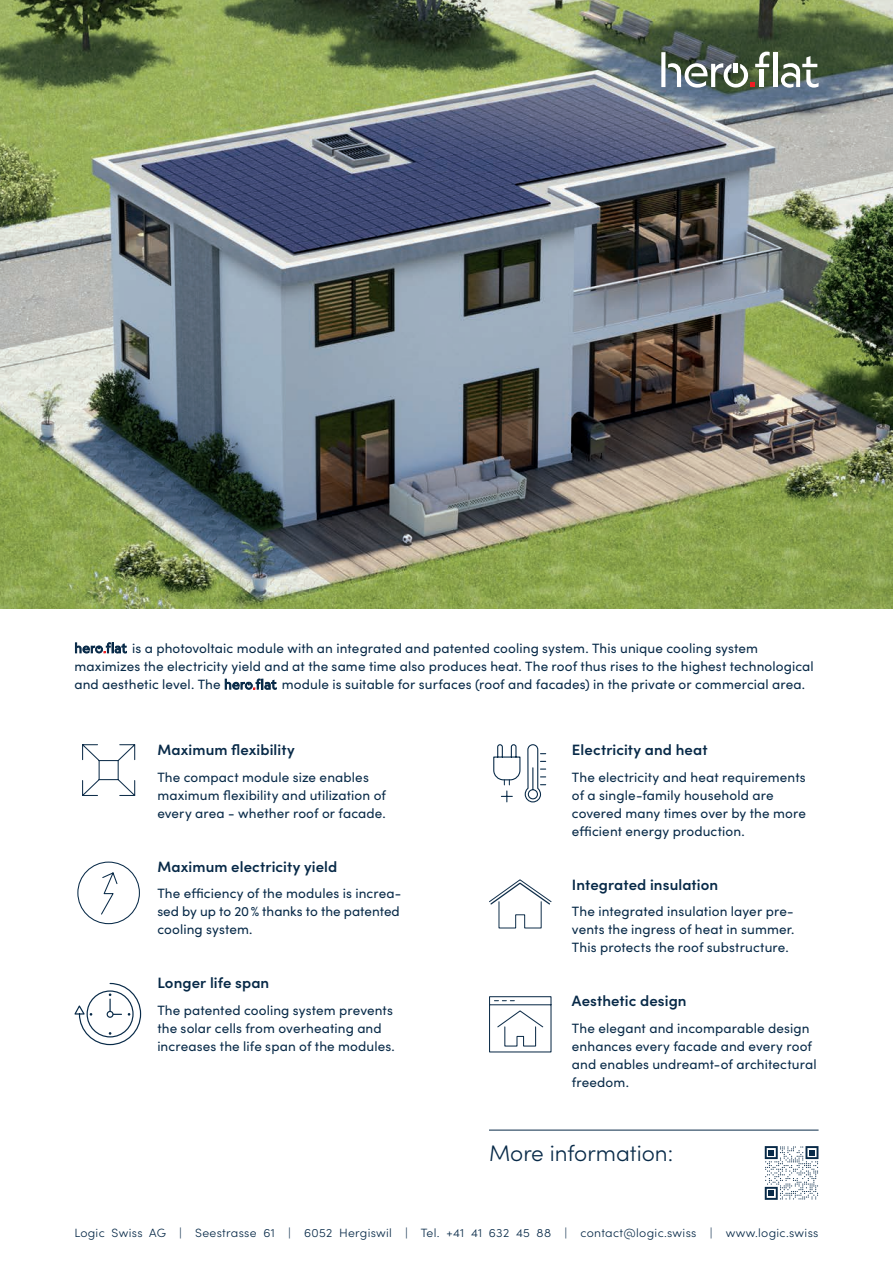
<style>
.page{position:relative;width:893px;height:1263px;background:#fff}
.page>*{position:absolute;margin:0;border:0;box-sizing:border-box;transform-origin:0 0}
.t1{font:300 22.5px "Sofia Pro";color:#082a48}
.t2{font:600 15px "Sofia Pro";letter-spacing:.005em;color:#082a48}
.t3{font:13.5px/18px "Sofia Pro";letter-spacing:.01em;color:#082a48}
.t4{font:300 12px "Sofia Pro";letter-spacing:.025em;color:#082a48}
</style>
<div class="page">
<svg style="left:75px;top:642px;width:52px;height:11px"></svg>
<svg style="left:225px;top:679px;width:52px;height:10px"></svg>
<img style="left:0;top:0;width:893px;height:608px">
<hr style="left:773px;top:52px;width:4px;height:35px;background:#fff">
<svg style="left:661px;top:52px;width:109px;height:36px"></svg>
<svg style="left:781px;top:56px;width:38px;height:32px"></svg>
<svg style="left:77px;top:861px;width:63px;height:63px"></svg>
<svg style="left:74px;top:982px;width:68px;height:64px"></svg>
<div style="left:107px;top:1011px;width:7px;height:7px;border:1px solid #082a48;border-radius:50%"></div>
<svg style="left:82px;top:744px;width:53px;height:52px"></svg>
<svg style="left:489px;top:996px;width:62px;height:56px"></svg>
<svg style="left:489px;top:879px;width:62px;height:49px"></svg>
<svg style="left:493px;top:744px;width:53px;height:58px"></svg>
<svg style="left:765px;top:1146px;width:53px;height:54px"></svg>
<hr style="left:489px;top:1130px;width:330px;height:1px;background:#082a48">
<p class="t3" style="left:74px;top:639px;width:741px;text-indent:58px">is a photovoltaic module with an integrated and patented cooling system. This unique cooling system maximizes the electricity yield and at the same time also produces heat. The roof thus rises to the highest technological and aesthetic level. The</p>
<p class="t3" style="left:282px;top:675px;width:525px">module is suitable for surfaces (roof and facades) in the private or commercial area.</p>
<p class="t2" style="left:157px;top:738px;width:139px">Maximum flexibility</p>
<p class="t3" style="left:157px;top:767px;width:230px">The compact module size enables maximum flexibility and utilization of every area - whether roof or facade.</p>
<p class="t2" style="left:157px;top:855px;width:182px">Maximum electricity yield</p>
<p class="t3" style="left:157px;top:883px;width:246px;text-align:justify">The efficiency of the modules is increa&shy;sed by up to 20% thanks to the patented cooling system.</p>
<p class="t2" style="left:157px;top:971px;width:113px">Longer life span</p>
<p class="t3" style="left:157px;top:1000px;width:239px">The patented cooling system prevents the solar cells from overheating and increases the life span of the modules.</p>
<p class="t2" style="left:572px;top:738px;width:137px">Electricity and heat</p>
<p class="t3" style="left:572px;top:767px;width:236px">The electricity and heat requirements of a single-family household are covered many times over by the more efficient energy production.</p>
<p class="t2" style="left:572px;top:873px;width:148px">Integrated insulation</p>
<p class="t3" style="left:572px;top:901px;width:224px;text-align:justify">The integrated insulation layer pre&shy;vents the ingress of heat in summer.<br>This protects the roof substructure.</p>
<p class="t2" style="left:572px;top:989px;width:116px">Aesthetic design</p>
<p class="t3" style="left:572px;top:1018px;width:246px">The elegant and incomparable design enhances every facade and every roof and enables undreamt-of architectural freedom.</p>
<h1 class="t1" style="left:489px;top:1136px;width:186px">More information:</h1>
<p class="t4" style="left:74px;top:1224px;width:745px">Logic Swiss AG | Seestrasse 61 | 6052 Hergiswil | Tel. +41 41 632 45 88 | contact@logic.swiss | www.logic.swiss</p>
</div>
